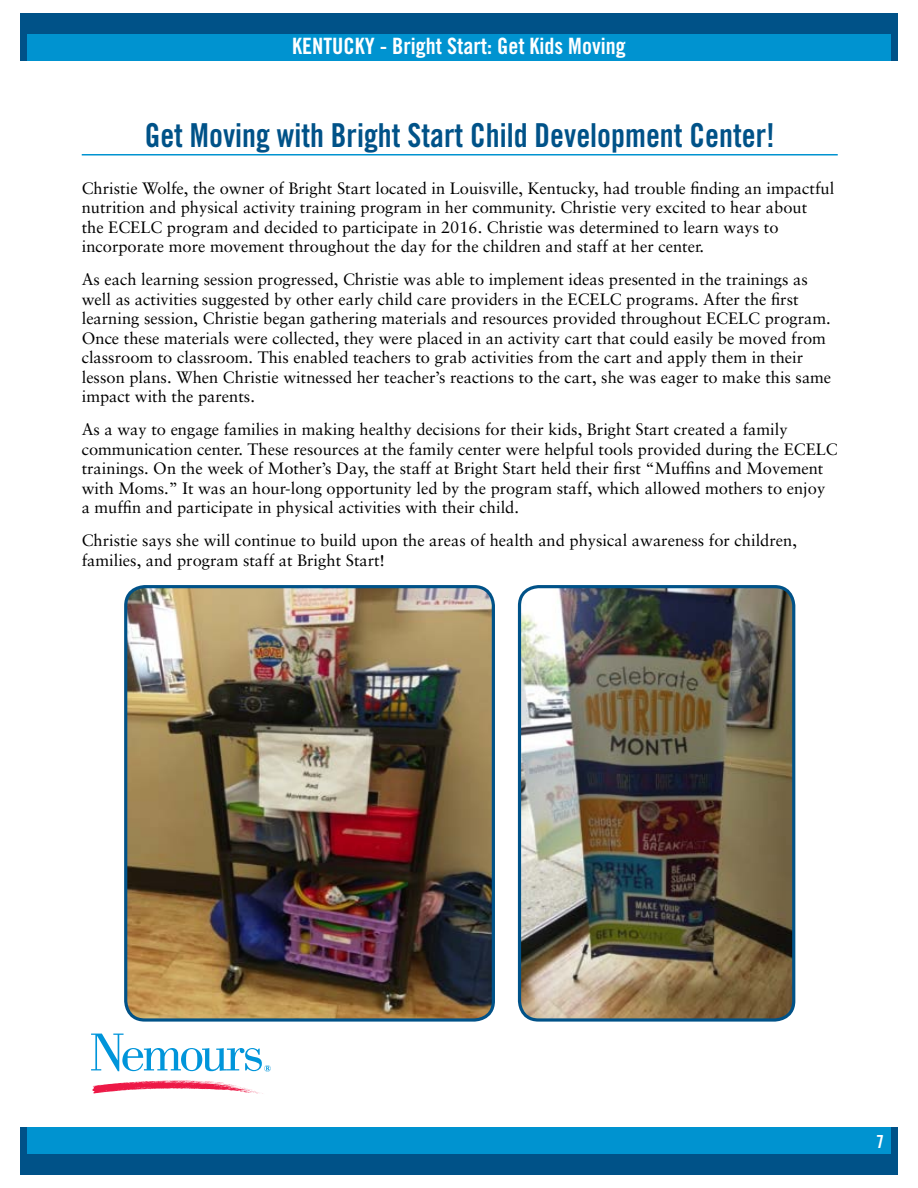
<style>
.page{position:relative;width:918px;height:1188px;background:#fff}
.page>*{position:absolute;margin:0;border:0;box-sizing:border-box;transform-origin:0 0}
.t1{font:33px "Trade Gothic Bold Cond Twenty";color:#005288;scale:.95 1}
.t2{font:22.5px "Trade Gothic Bold Cond Twenty";color:#fff}
.t3{font:18px "Trade Gothic Bold Cond Twenty";color:#fff}
.t4{font:16.5px/19.5px "Sabon";color:#000}
</style>
<div class="page">
<div style="left:20px;top:1127px;width:878px;height:47px;background:#005288"></div>
<div style="left:27px;top:1127px;width:864px;height:27px;background:#0093d0"></div>
<div style="left:20px;top:14px;width:878px;height:47px;background:#005288"></div>
<hr style="left:82px;top:154px;width:756px;height:2px;background:#0093d0">
<div style="left:27px;top:34px;width:864px;height:27px;background:#0093d0"></div>
<img style="left:126px;top:589px;width:365px;height:429px">
<div style="left:124px;top:585px;width:371px;height:437px;border:3px solid #005288;border-radius:19px"></div>
<img style="left:520px;top:587px;width:274px;height:431px">
<div style="left:518px;top:585px;width:277px;height:437px;border:3px solid #005288;border-radius:19px"></div>
<svg style="left:92px;top:1081px;width:171px;height:13px"></svg>
<svg style="left:91px;top:1034px;width:180px;height:38px"></svg>
<h2 class="t2" style="left:292px;top:33px;width:335px">KENTUCKY - Bright Start: Get Kids Moving</h2>
<h1 class="t1" style="left:145px;top:115px;width:665px">Get Moving with Bright Start Child Development Center!</h1>
<p class="t4" style="left:82px;top:178px;width:754px">Christie Wolfe, the owner of Bright Start located in Louisville, Kentucky, had trouble finding an impactful nutrition and physical activity training program in her community. Christie very excited to hear about<br>the ECELC program and decided to participate in 2016. Christie was determined to learn ways to incorporate more movement throughout the day for the children and staff at her center.</p>
<p class="t4" style="left:82px;top:270px;width:751px">As each learning session progressed, Christie was able to implement ideas presented in the trainings as well as activities suggested by other early child care providers in the ECELC programs. After the first learning session, Christie began gathering materials and resources provided throughout ECELC program.<br>Once these materials were collected, they were placed in an activity cart that could easily be moved from classroom to classroom. This enabled teachers to grab activities from the cart and apply them in their lesson plans. When Christie witnessed her teacher’s reactions to the cart, she was eager to make this same impact with the parents.</p>
<p class="t4" style="left:82px;top:420px;width:758px">As a way to engage families in making healthy decisions for their kids, Bright Start created a family communication center. These resources at the family center were helpful tools provided during the ECELC trainings. On the week of Mother’s Day, the staff at Bright Start held their first “Muffins and Movement with Moms.” It was an hour-long opportunity led by the program staff, which allowed mothers to enjoy<br>a muffin and participate in physical activities with their child.</p>
<p class="t4" style="left:82px;top:531px;width:717px">Christie says she will continue to build upon the areas of health and physical awareness for children, families, and program staff at Bright Start!</p>
<p class="t3" style="left:876px;top:1130px;width:9px">7</p>
</div>
